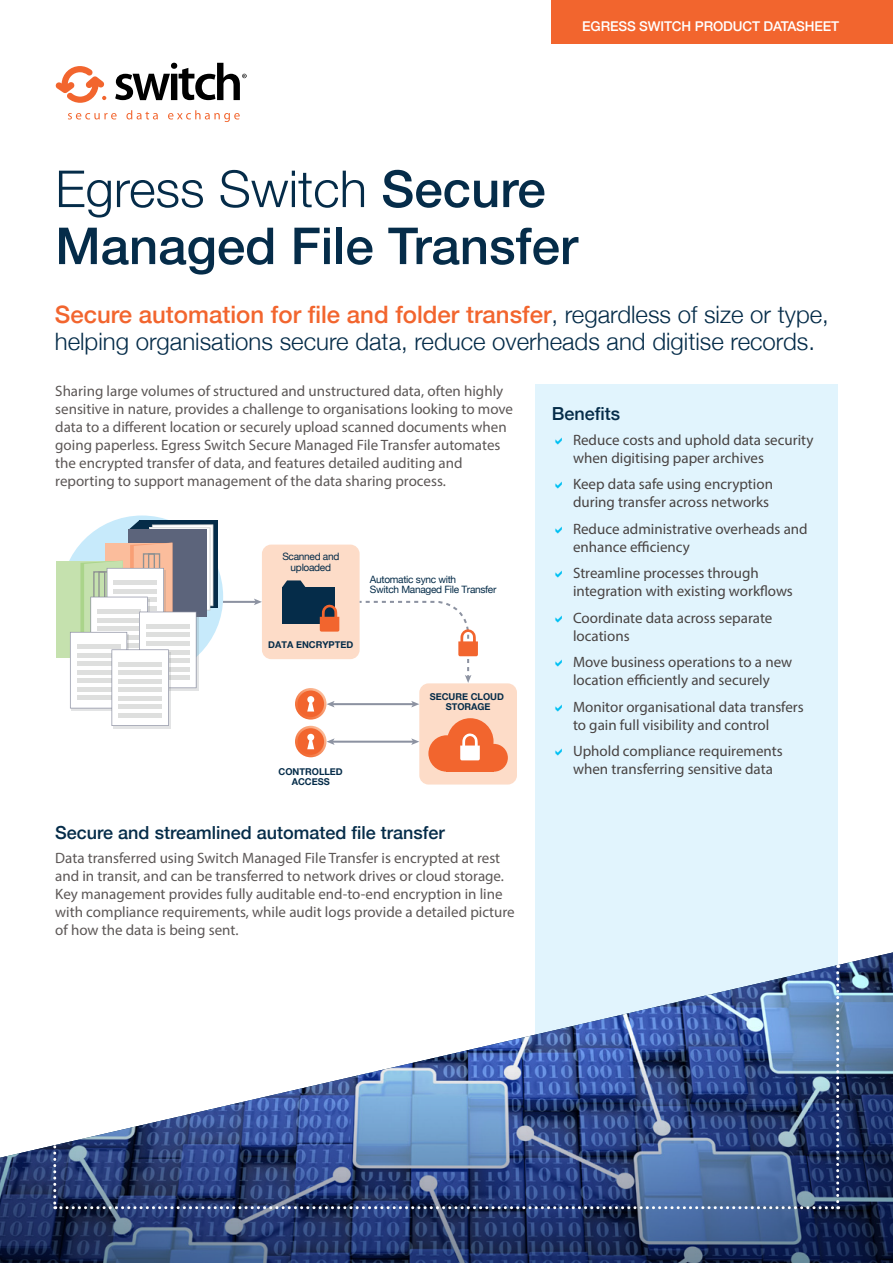
<style>
.page{position:relative;width:893px;height:1263px;background:#fff}
.page>*{position:absolute;margin:0;border:0;box-sizing:border-box;transform-origin:0 0}
.t1{font:500 51px/57px "Helvetica Neue";color:#052c49}
.t2{font:300 24px/27px "Helvetica Neue";color:#052c49}
.t3{font:500 18px "Helvetica Neue";color:#052c49}
.t4{font:15px/18px "Myriad Pro";color:#5c5756}
.t5{font:15px/18px "Myriad Pro";color:#484342}
.t6{font:500 13.5px "Helvetica Neue";letter-spacing:-.01em;color:#fff}
.t7{font:10.2px/10.2px "Helvetica Neue";letter-spacing:-.03em;color:#052c49;text-align:center}
.t8{font:700 9.45px/10.2px "Helvetica Neue";color:#052c49;text-align:center}
.s1{font-weight:300}
.s2{font-weight:500;color:#f2652e}
</style>
<div class="page">
<div style="left:535px;top:384px;width:303px;height:757px;background:#e1f4fd"></div>
<svg style="left:0;top:952px;width:893px;height:311px"></svg>
<svg style="left:53px;top:965px;width:786px;height:244px"></svg>
<svg style="left:68px;top:113px;width:49px;height:6px"></svg>
<svg style="left:126px;top:110px;width:32px;height:9px"></svg>
<svg style="left:168px;top:110px;width:72px;height:12px"></svg>
<svg style="left:55px;top:66px;width:51px;height:37px"></svg>
<svg style="left:115px;top:63px;width:132px;height:37px"></svg>
<div style="left:552px;top:0;width:341px;height:43px;background:#f2652e"></div>
<hr style="left:223px;top:601px;width:33px;height:2px;background:#8c92a1">
<svg style="left:254px;top:599px;width:8px;height:6px"></svg>
<div style="left:61px;top:515px;width:162px;height:163px;background:#c7eafb;border-radius:50%"></div>
<svg style="left:213px;top:520px;width:4px;height:88px"></svg>
<div style="left:56px;top:561px;width:67px;height:96px;background:#c5e1ae"></div>
<div style="left:113px;top:652px;width:58px;height:76px;background:#e3e4e5"></div>
<svg style="left:70px;top:520px;width:143px;height:206px"></svg>
<hr style="left:118px;top:696px;width:44px;height:4px;background:#dedfde">
<hr style="left:118px;top:705px;width:44px;height:4px;background:#dedfde">
<hr style="left:118px;top:713px;width:44px;height:4px;background:#dedfde">
<hr style="left:118px;top:671px;width:44px;height:4px;background:#dedfde">
<hr style="left:118px;top:662px;width:44px;height:4px;background:#dedfde">
<hr style="left:118px;top:679px;width:44px;height:4px;background:#dedfde">
<hr style="left:118px;top:688px;width:44px;height:4px;background:#dedfde">
<div style="left:262px;top:545px;width:98px;height:114px;background:#fddcc8;border-radius:9px"></div>
<div style="left:282px;top:587px;width:53px;height:37px;background:#052c49"></div>
<svg style="left:282px;top:580px;width:23px;height:7px"></svg>
<svg style="left:320px;top:604px;width:19px;height:28px"></svg>
<div style="left:419px;top:683px;width:98px;height:101px;background:#fddcc8;border-radius:9px"></div>
<div style="left:428px;top:735px;width:37px;height:37px;background:#f2652e;border-radius:50%"></div>
<div style="left:480px;top:744px;width:28px;height:28px;background:#f2652e;border-radius:50%"></div>
<div style="left:447px;top:718px;width:46px;height:47px;background:#f2652e;border-radius:50%"></div>
<div style="left:447px;top:753px;width:47px;height:19px;background:#f2652e"></div>
<svg style="left:460px;top:733px;width:20px;height:27px"></svg>
<svg style="left:295px;top:726px;width:32px;height:31px"></svg>
<div style="left:297px;top:728px;width:27px;height:27px;background:#f2652e;border-radius:50%"></div>
<svg style="left:307px;top:734px;width:7px;height:15px"></svg>
<svg style="left:295px;top:688px;width:32px;height:32px"></svg>
<div style="left:297px;top:690px;width:27px;height:27px;background:#f2652e;border-radius:50%"></div>
<svg style="left:307px;top:697px;width:7px;height:14px"></svg>
<svg style="left:360px;top:600px;width:118px;height:83px"></svg>
<hr style="left:332px;top:741px;width:82px;height:2px;background:#8c92a1">
<svg style="left:327px;top:738px;width:8px;height:7px"></svg>
<svg style="left:411px;top:738px;width:8px;height:7px"></svg>
<hr style="left:332px;top:703px;width:82px;height:2px;background:#8c92a1">
<svg style="left:327px;top:701px;width:8px;height:6px"></svg>
<svg style="left:411px;top:701px;width:8px;height:6px"></svg>
<p class="t6" style="left:582px;top:15px;width:259px">EGRESS SWITCH PRODUCT DATASHEET</p>
<h1 class="t1" style="left:55px;top:156px;width:524px"><span class="s1">Egress Switch</span> Secure<br>Managed File Transfer</h1>
<h2 class="t2" style="left:55px;top:299px;width:776px"><span class="s2">Secure automation for file and folder transfer</span>, regardless of size or type, helping organisations secure data, reduce overheads and digitise records.</h2>
<p class="t4" style="left:55px;top:381px;width:459px">Sharing large volumes of structured and unstructured data, often highly sensitive in nature, provides a challenge to organisations looking to move data to a different location or securely upload scanned documents when going paperless. Egress Switch Secure Managed File Transfer automates the encrypted transfer of data, and features detailed auditing and reporting to support management of the data sharing process.</p>
<p class="t7" style="left:282px;top:552px;width:59px">Scanned and uploaded</p>
<p class="t7" style="left:370px;top:574px;width:128px;text-align:left">Automatic sync with<br>Switch Managed File Transfer</p>
<p class="t8" style="left:268px;top:639px;width:86px">DATA ENCRYPTED</p>
<p class="t8" style="left:430px;top:691px;width:76px">SECURE CLOUD<br>STORAGE</p>
<p class="t8" style="left:279px;top:767px;width:66px">CONTROLLED<br>ACCESS</p>
<p class="t3" style="left:55px;top:818px;width:391px">Secure and streamlined automated file transfer</p>
<p class="t4" style="left:55px;top:849px;width:461px">Data transferred using Switch Managed File Transfer is encrypted at rest and in transit, and can be transferred to network drives or cloud storage.<br>Key management provides fully auditable end-to-end encryption in line with compliance requirements, while audit logs provide a detailed picture of how the data is being sent.</p>
<p class="t3" style="left:552px;top:399px;width:70px">Benefits</p>
<p class="t5" style="left:573px;top:430px;width:242px">Reduce costs and uphold data security when digitising paper archives</p>
<p class="t5" style="left:573px;top:475px;width:202px">Keep data safe using encryption during transfer across networks</p>
<p class="t5" style="left:573px;top:519px;width:236px">Reduce administrative overheads and enhance efficiency</p>
<p class="t5" style="left:573px;top:564px;width:221px">Streamline processes through integration with existing workflows</p>
<p class="t5" style="left:573px;top:608px;width:201px">Coordinate data across separate locations</p>
<p class="t5" style="left:573px;top:653px;width:221px">Move business operations to a new location efficiently and securely</p>
<p class="t5" style="left:573px;top:697px;width:232px">Monitor organisational data transfers to gain full visibility and control</p>
<p class="t5" style="left:573px;top:742px;width:211px">Uphold compliance requirements when transferring sensitive data</p>
</div>
